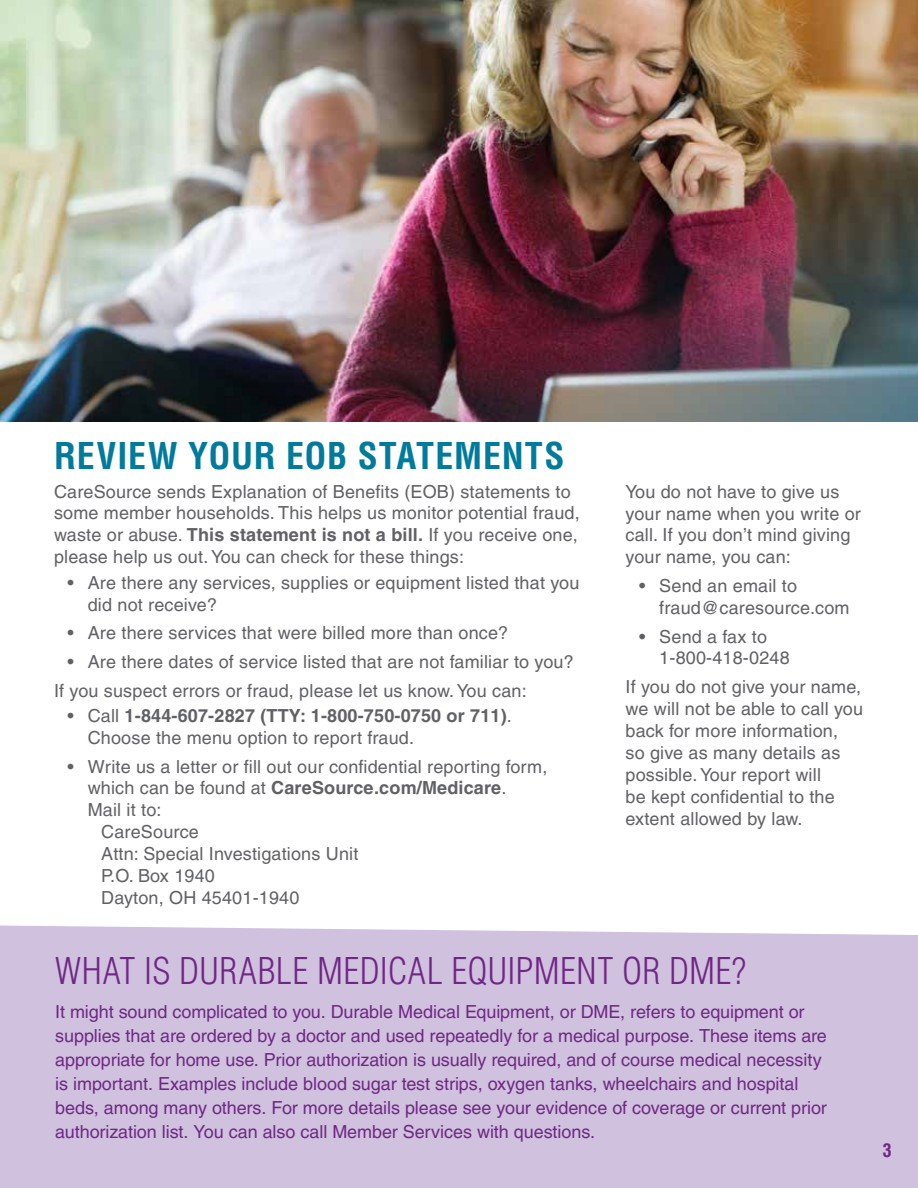
<style>
.page{position:relative;width:918px;height:1188px;background:#fff}
.page>*{position:absolute;margin:0;border:0;box-sizing:border-box;transform-origin:0 0}
.t1{font:300 condensed 36px "Helvetica LT Pro";letter-spacing:.005em;color:#702784}
.t2{font:700 condensed 36px "Helvetica LT Pro";letter-spacing:.02em;color:#007b9b}
.t3{font:18px/21.9px "Helvetica LT Pro";letter-spacing:.01em;color:#606165}
.t4{font:18px/24px "Helvetica LT Pro";letter-spacing:-.005em;color:#702784}
.t5{font:700 condensed 18px "Helvetica LT Pro";color:#702784}
.s1{font-weight:700}
</style>
<div class="page">
<img style="left:0;top:0;width:918px;height:422px">
<div style="left:0;top:926px;width:918px;height:262px;background:#d0c1df"></div>
<h2 class="t2" style="left:54px;top:431px;width:512px">REVIEW YOUR EOB STATEMENTS</h2>
<p class="t3" style="left:54px;top:480px;width:527px">CareSource sends Explanation of Benefits (EOB) statements to some member households. This helps us monitor potential fraud, waste or abuse. <span class="s1">This statement is not a bill.</span> If you receive one, please help us out. You can check for these things:</p>
<p class="t3" style="left:88px;top:571px;width:493px;text-indent:-20px">• Are there any services, supplies or equipment listed that you did not receive?</p>
<p class="t3" style="left:68px;top:622px;width:442px">• Are there services that were billed more than once?</p>
<p class="t3" style="left:68px;top:651px;width:508px">• Are there dates of service listed that are not familiar to you?</p>
<p class="t3" style="left:54px;top:679px;width:474px">If you suspect errors or fraud, please let us know. You can:</p>
<p class="t3" style="left:88px;top:705px;width:426px;text-indent:-20px">• Call <span class="s1">1-844-607-2827 (TTY: 1-800-750-0750 or 711)</span>.<br>Choose the menu option to report fraud.</p>
<p class="t3" style="left:68px;top:755px;width:8px">•</p>
<p class="t3" style="left:88px;top:755px;width:461px">Write us a letter or fill out our confidential reporting form, which can be found at <span class="s1">CareSource.com/Medicare</span>.<br>Mail it to:</p>
<p class="t3" style="left:101px;top:821px;width:259px">CareSource<br>Attn: Special Investigations Unit<br>P.O. Box 1940<br>Dayton, OH 45401-1940</p>
<p class="t3" style="left:626px;top:480px;width:237px">You do not have to give us your name when you write or call. If you don’t mind giving your name, you can:</p>
<p class="t3" style="left:659px;top:575px;width:192px;text-indent:-20px">• Send an email to fraud@caresource.com</p>
<p class="t3" style="left:659px;top:625px;width:132px;text-indent:-20px">• Send a fax to<br>1-800-418-0248</p>
<p class="t3" style="left:626px;top:676px;width:239px">If you do not give your name, we will not be able to call you back for more information,<br>so give as many details as possible. Your report will<br>be kept confidential to the extent allowed by law.</p>
<h2 class="t1" style="left:55px;top:948px;width:692px">WHAT IS DURABLE MEDICAL EQUIPMENT OR DME?</h2>
<p class="t4" style="left:55px;top:999px;width:773px">It might sound complicated to you. Durable Medical Equipment, or DME, refers to equipment or supplies that are ordered by a doctor and used repeatedly for a medical purpose. These items are appropriate for home use. Prior authorization is usually required, and of course medical necessity is important. Examples include blood sugar test strips, oxygen tanks, wheelchairs and hospital beds, among many others. For more details please see your evidence of coverage or current prior authorization list. You can also call Member Services with questions.</p>
<p class="t5" style="left:883px;top:1138px;width:10px">3</p>
</div>
